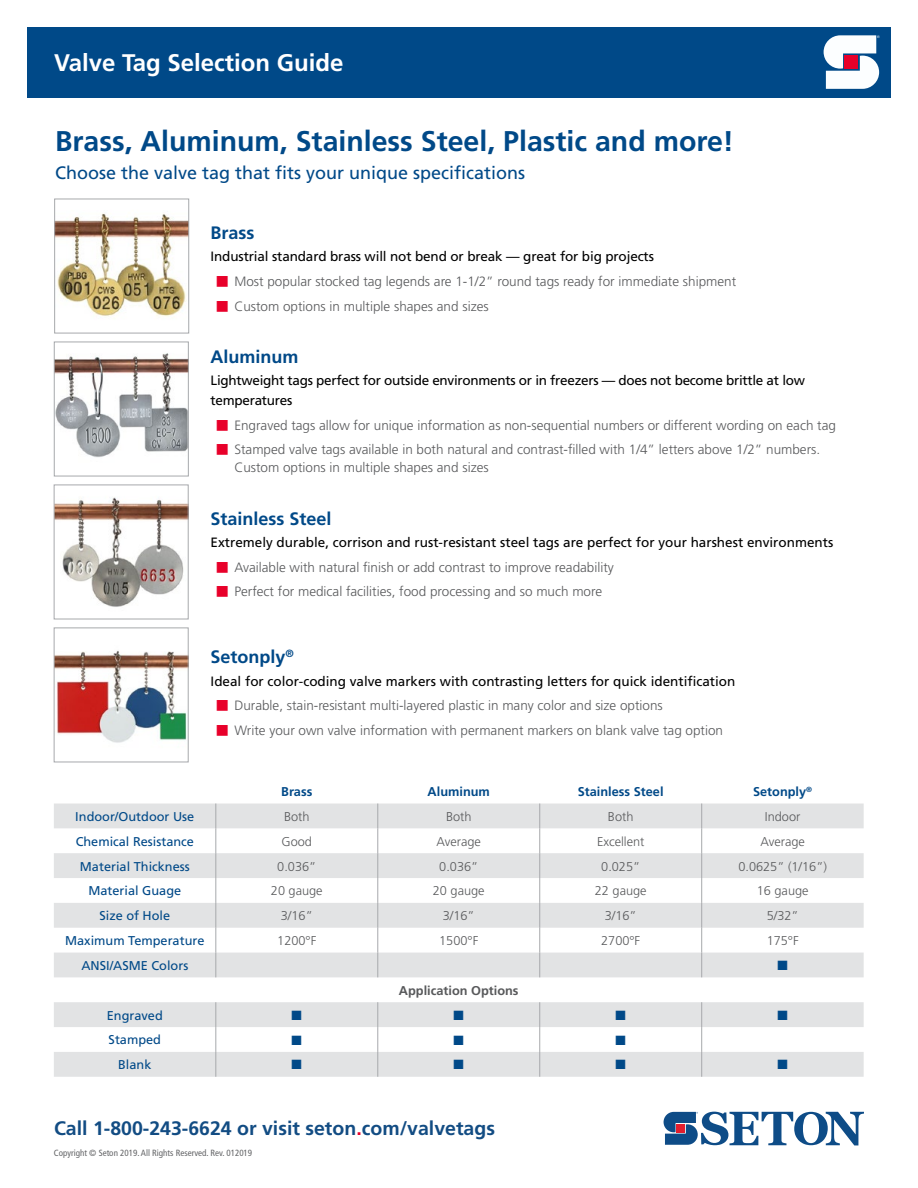
<style>
.page{position:relative;width:918px;height:1188px;background:#fff}
.page>*{position:absolute;margin:0;border:0;box-sizing:border-box;transform-origin:0 0}
.t1{font:700 28.5px "Frutiger";color:#004988}
.t2{font:700 24px "Frutiger";color:#fff}
.t3{font:700 19.5px "Frutiger";color:#124c83}
.t4{font:18px "Frutiger";color:#004988}
.t5{font:700 18px "Frutiger";color:#004988}
.t6{font:300 13.5px/18px "Frutiger";color:#58595b}
.t7{font:13.5px "Frutiger";color:#000}
.t8{font:13.5px/19.5px "Frutiger";letter-spacing:-.02em;color:#000}
.t9{font:13.5px "Zapf Dingbats ITC";color:#004988}
.t10{font:300 12.75px "Frutiger";color:#58595b}
.t11{font:12.75px "Frutiger";color:#004988}
.t12{font:700 12.75px "Frutiger";color:#004988}
.t13{font:700 12.75px "Frutiger";color:#58595b}
.t14{font:condensed 9px "Frutiger";color:#636466}
.s1{font-family:"Lato";font-weight:400;font-size:40.5px;color:#e8002a}
.s2{color:#e8002a}
</style>
<div class="page">
<svg style="left:664px;top:1112px;width:200px;height:33px"></svg>
<svg style="left:54px;top:804px;width:810px;height:273px;fill:#e2e3e4"></svg>
<svg style="left:215px;top:804px;width:1px;height:173px"></svg>
<svg style="left:377px;top:804px;width:1px;height:173px"></svg>
<svg style="left:215px;top:1002px;width:1px;height:75px"></svg>
<svg style="left:377px;top:1002px;width:1px;height:75px"></svg>
<svg style="left:539px;top:804px;width:1px;height:173px"></svg>
<svg style="left:701px;top:804px;width:1px;height:173px"></svg>
<svg style="left:539px;top:1002px;width:1px;height:75px"></svg>
<svg style="left:701px;top:1002px;width:1px;height:75px"></svg>
<div style="left:27px;top:27px;width:864px;height:70px;background:#004988"></div>
<img style="left:56px;top:213px;width:131px;height:104px">
<div style="left:54px;top:199px;width:135px;height:134px;border:1px solid #a7a9ac"></div>
<img style="left:56px;top:353px;width:131px;height:105px">
<div style="left:54px;top:342px;width:135px;height:134px;border:1px solid #a7a9ac"></div>
<img style="left:56px;top:497px;width:130px;height:110px">
<div style="left:54px;top:485px;width:134px;height:134px;border:1px solid #a7a9ac"></div>
<img style="left:56px;top:650px;width:130px;height:93px">
<div style="left:54px;top:628px;width:134px;height:134px;border:1px solid #a7a9ac"></div>
<svg style="left:824px;top:35px;width:56px;height:54px;background:#cbcbdb"></svg>
<h2 class="t2" style="left:54px;top:49px;width:291px">Valve Tag Selection Guide</h2>
<h1 class="t1" style="left:55px;top:124px;width:680px">Brass, Aluminum, Stainless Steel, Plastic and more!</h1>
<h3 class="t4" style="left:55px;top:162px;width:472px">Choose the valve tag that fits your unique specifications</h3>
<h3 class="t5" style="left:211px;top:222px;width:45px">Brass</h3>
<p class="t7" style="left:211px;top:248px;width:445px">Industrial standard brass will not bend or break — great for big projects</p>
<p class="t6" style="left:214px;top:272px;width:524px"><span class="s1">▪</span> Most popular stocked tag legends are 1-1/2” round tags ready for immediate shipment</p>
<p class="t6" style="left:214px;top:297px;width:276px"><span class="s1">▪</span> Custom options in multiple shapes and sizes</p>
<h3 class="t5" style="left:211px;top:346px;width:90px">Aluminum</h3>
<p class="t8" style="left:211px;top:371px;width:596px">Lightweight tags perfect for outside environments or in freezers — does not become brittle at low temperatures</p>
<p class="t6" style="left:214px;top:416px;width:623px"><span class="s1">▪</span> Engraved tags allow for unique information as non-sequential numbers or different wording on each tag</p>
<p class="t6" style="left:234px;top:441px;width:587px;text-indent:-20px"><span class="s1">▪</span> Stamped valve tags available in both natural and contrast-filled with 1/4” letters above 1/2” numbers.<br>Custom options in multiple shapes and sizes</p>
<h3 class="t5" style="left:211px;top:508px;width:123px">Stainless Steel</h3>
<p class="t7" style="left:211px;top:534px;width:624px">Extremely durable, corrison and rust-resistant steel tags are perfect for your harshest environments</p>
<p class="t6" style="left:214px;top:558px;width:401px"><span class="s1">▪</span> Available with natural finish or add contrast to improve readability</p>
<p class="t6" style="left:214px;top:583px;width:390px"><span class="s1">▪</span> Perfect for medical facilities, food processing and so much more</p>
<h3 class="t5" style="left:211px;top:647px;width:85px">Setonply<sup>®</sup></h3>
<p class="t7" style="left:211px;top:673px;width:526px">Ideal for color-coding valve markers with contrasting letters for quick identification</p>
<p class="t6" style="left:214px;top:697px;width:450px"><span class="s1">▪</span> Durable, stain-resistant multi-layered plastic in many color and size options</p>
<p class="t6" style="left:214px;top:721px;width:511px"><span class="s1">▪</span> Write your own valve information with permanent markers on blank valve tag option</p>
<p class="t12" style="left:281px;top:784px;width:33px">Brass</p>
<p class="t12" style="left:428px;top:784px;width:64px">Aluminum</p>
<p class="t12" style="left:578px;top:784px;width:87px">Stainless Steel</p>
<p class="t12" style="left:753px;top:784px;width:61px">Setonply<sup>®</sup></p>
<p class="t11" style="left:75px;top:809px;width:121px">Indoor/Outdoor Use</p>
<p class="t10" style="left:284px;top:809px;width:27px">Both</p>
<p class="t10" style="left:446px;top:809px;width:27px">Both</p>
<p class="t10" style="left:608px;top:809px;width:27px">Both</p>
<p class="t10" style="left:765px;top:809px;width:37px">Indoor</p>
<p class="t11" style="left:76px;top:834px;width:120px">Chemical Resistance</p>
<p class="t10" style="left:282px;top:834px;width:32px">Good</p>
<p class="t10" style="left:437px;top:834px;width:46px">Average</p>
<p class="t10" style="left:597px;top:834px;width:49px">Excellent</p>
<p class="t10" style="left:760px;top:834px;width:46px">Average</p>
<p class="t11" style="left:80px;top:859px;width:111px">Material Thickness</p>
<p class="t10" style="left:277px;top:859px;width:40px">0.036”</p>
<p class="t10" style="left:439px;top:859px;width:40px">0.036”</p>
<p class="t10" style="left:601px;top:859px;width:40px">0.025”</p>
<p class="t10" style="left:738px;top:859px;width:90px">0.0625” (1/16”)</p>
<p class="t11" style="left:88px;top:883px;width:94px">Material Guage</p>
<p class="t10" style="left:271px;top:884px;width:53px">20 gauge</p>
<p class="t10" style="left:433px;top:884px;width:53px">20 gauge</p>
<p class="t10" style="left:595px;top:884px;width:53px">22 gauge</p>
<p class="t10" style="left:757px;top:884px;width:53px">16 gauge</p>
<p class="t11" style="left:99px;top:908px;width:72px">Size of Hole</p>
<p class="t10" style="left:281px;top:909px;width:33px">3/16”</p>
<p class="t10" style="left:443px;top:909px;width:33px">3/16”</p>
<p class="t10" style="left:605px;top:909px;width:33px">3/16”</p>
<p class="t10" style="left:767px;top:909px;width:33px">5/32”</p>
<p class="t11" style="left:65px;top:933px;width:141px">Maximum Temperature</p>
<p class="t10" style="left:277px;top:934px;width:41px">1200°F</p>
<p class="t10" style="left:439px;top:934px;width:41px">1500°F</p>
<p class="t10" style="left:601px;top:934px;width:41px">2700°F</p>
<p class="t10" style="left:767px;top:934px;width:34px">175°F</p>
<p class="t11" style="left:81px;top:958px;width:108px">ANSI/ASME Colors</p>
<p class="t9" style="left:778px;top:959px;width:12px">■</p>
<p class="t13" style="left:399px;top:983px;width:121px">Application Options</p>
<p class="t11" style="left:107px;top:1008px;width:57px">Engraved</p>
<p class="t9" style="left:292px;top:1009px;width:12px">■</p>
<p class="t9" style="left:454px;top:1009px;width:12px">■</p>
<p class="t9" style="left:616px;top:1009px;width:12px">■</p>
<p class="t9" style="left:778px;top:1009px;width:12px">■</p>
<p class="t11" style="left:109px;top:1033px;width:54px">Stamped</p>
<p class="t9" style="left:292px;top:1034px;width:12px">■</p>
<p class="t9" style="left:454px;top:1034px;width:12px">■</p>
<p class="t9" style="left:616px;top:1034px;width:12px">■</p>
<p class="t11" style="left:118px;top:1057px;width:35px">Blank</p>
<p class="t9" style="left:292px;top:1058px;width:12px">■</p>
<p class="t9" style="left:454px;top:1058px;width:12px">■</p>
<p class="t9" style="left:616px;top:1058px;width:12px">■</p>
<p class="t9" style="left:778px;top:1058px;width:12px">■</p>
<h3 class="t3" style="left:54px;top:1117px;width:443px">Call 1-800-243-6624 or visit seton<span class="s2">.</span>com/valvetags</h3>
<p class="t14" style="left:54px;top:1147px;width:200px">Copyright © Seton 2019. All Rights Reserved. Rev. 012019</p>
</div>
